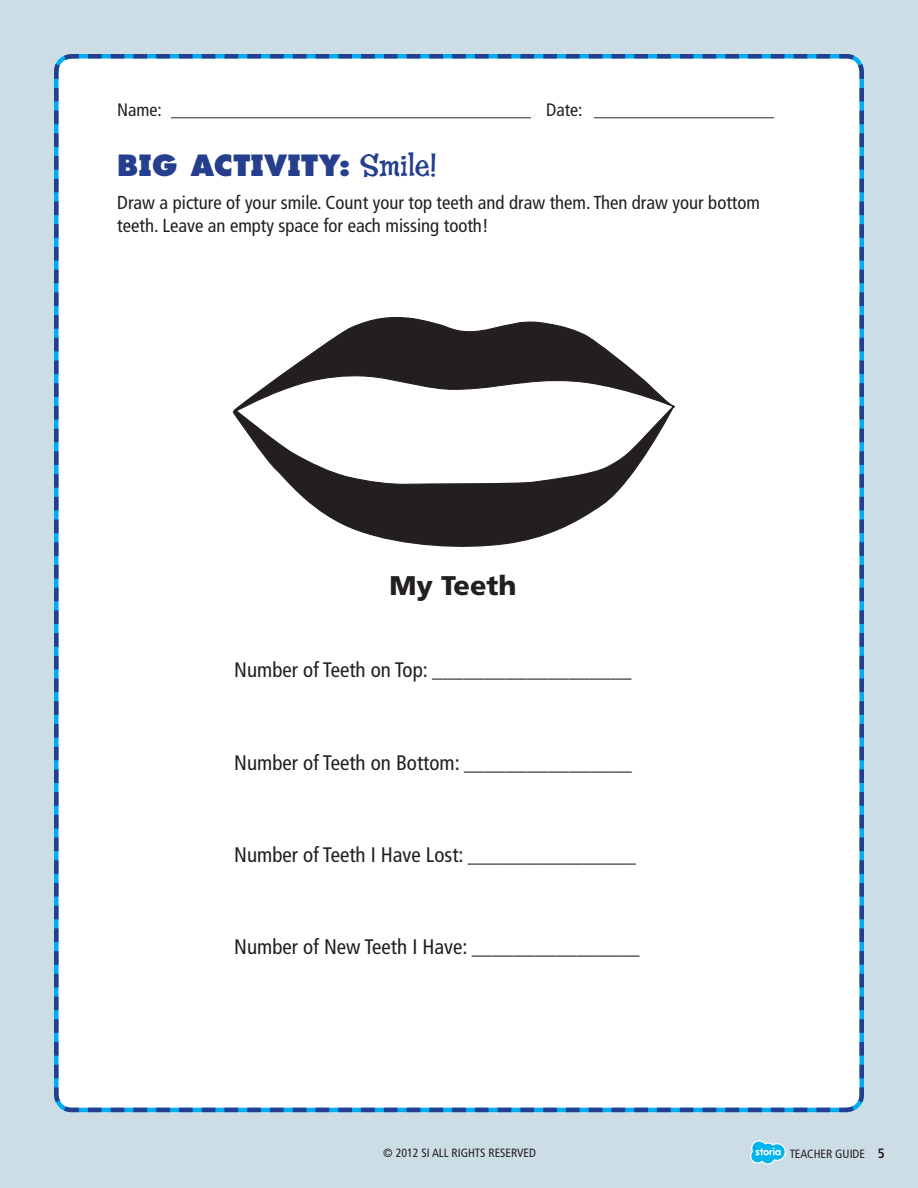
<style>
.page{position:relative;width:918px;height:1188px;background:#cddde6}
.page>*{position:absolute;margin:0;border:0;box-sizing:border-box;transform-origin:0 0}
.t1{font:800 28.5px "Futura Infant";letter-spacing:.03em;color:#253f8e}
.ContentArea_body{font:900 27px "Frutiger";color:#231f20}
.ContentArea_body-2{font:condensed 21px "Frutiger";color:#231f20}
.ContentArea_body-3{font:condensed 18.75px/23.2px "Frutiger";color:#231f20}
.t2{font:18px "Adobe Garamond Pro";color:#231f20}
.t3{font:condensed 12px "Frutiger";color:#231f20}
.s1{font-family:"Frutiger";font-stretch:condensed}
.s2{font-family:"Fink Roman";font-weight:400;font-size:31.5px}
.s3{font-weight:700;font-size:13.5px}
</style>
<div class="page">
<div style="left:54px;top:54px;width:810px;height:1059px;background:#fff"></div>
<svg style="left:750px;top:1140px;width:36px;height:25px"></svg>
<svg style="left:229px;top:314px;width:447px;height:103px;background:#9a9899"></svg>
<svg style="left:232px;top:406px;width:443px;height:143px;background:#bab9b9"></svg>
<p class="t2" style="left:117px;top:99px;width:659px"><span class="s1">Name:</span> ________________________________________ <span class="s1">Date:</span> ____________________</p>
<p class="t1" style="left:117px;top:148px;width:320px">BIG ACTIVITY: <span class="s2">Smile!</span></p>
<p class="ContentArea_body-3" style="left:117px;top:191px;width:644px">Draw a picture of your smile. Count your top teeth and draw them. Then draw your bottom teeth. Leave an empty space for each missing tooth!</p>
<p class="ContentArea_body" style="left:389px;top:569px;width:129px">My Teeth</p>
<p class="ContentArea_body-2" style="left:234px;top:658px;width:399px">Number of Teeth on Top: ___________________</p>
<p class="ContentArea_body-2" style="left:234px;top:750px;width:399px">Number of Teeth on Bottom: ________________</p>
<p class="ContentArea_body-2" style="left:234px;top:842px;width:403px">Number of Teeth I Have Lost: ________________</p>
<p class="ContentArea_body-2" style="left:234px;top:935px;width:407px">Number of New Teeth I Have: ________________</p>
<p class="t3" style="left:383px;top:1146px;width:154px">© 2012 SI ALL RIGHTS RESERVED</p>
<p class="t3" style="left:790px;top:1146px;width:97px">TEACHER GUIDE <span class="s3">5</span></p>
</div>
